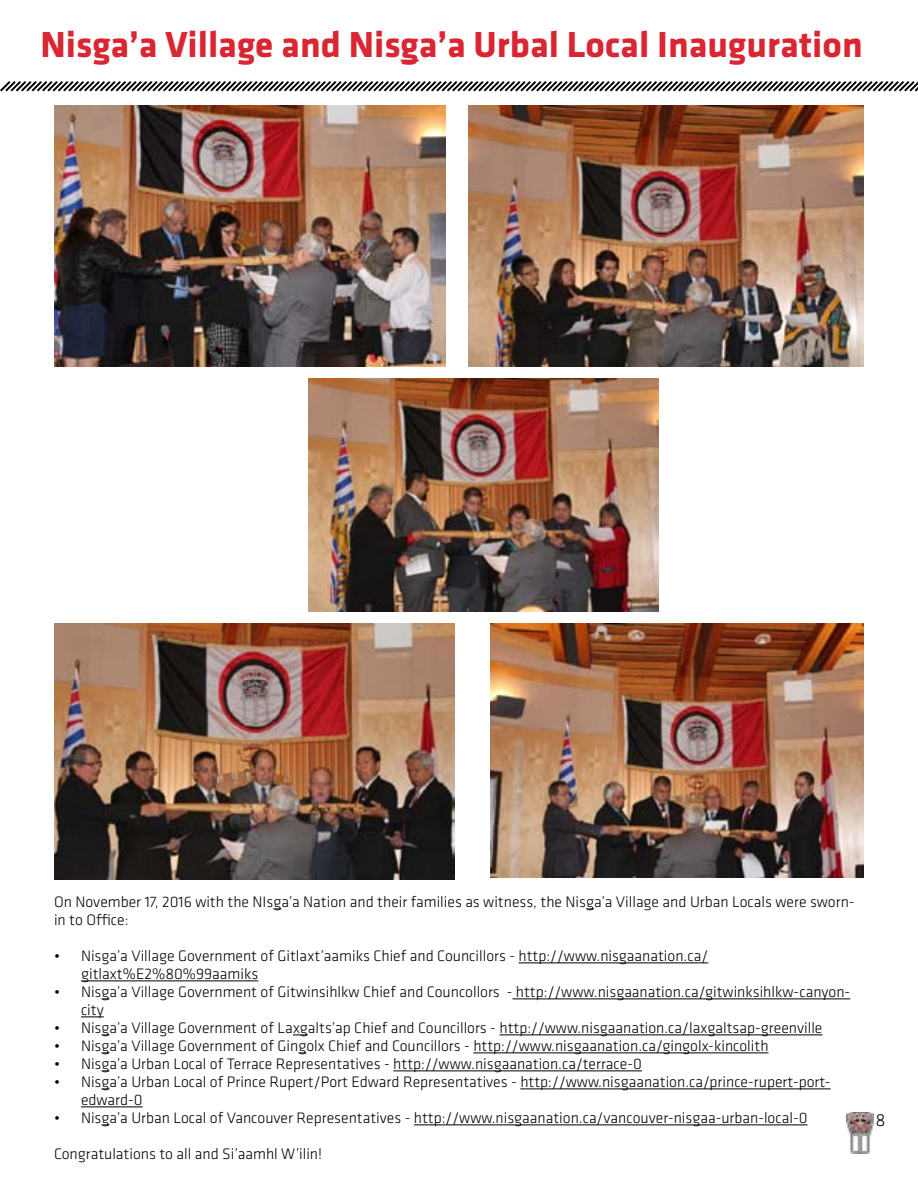
<style>
.page{position:relative;width:918px;height:1188px;background:#fff}
.page>*{position:absolute;margin:0;border:0;box-sizing:border-box;transform-origin:0 0}
.t1{font:700 37.5px "Klavika";color:#d92632}
.t2{font:300 18px "Klavika";color:#000}
.t3{font:300 15.75px/18px "Klavika";color:#000}
</style>
<div class="page">
<svg style="left:401px;top:60px;width:18px;height:1px"></svg>
<svg style="left:0;top:81px;width:918px;height:11px"></svg>
<img style="left:54px;top:106px;width:392px;height:261px">
<img style="left:468px;top:106px;width:396px;height:261px">
<img style="left:308px;top:378px;width:350px;height:233px">
<img style="left:54px;top:623px;width:400px;height:257px">
<img style="left:490px;top:623px;width:374px;height:255px">
<hr style="left:519px;top:962px;width:189px;height:1px;background:#000">
<hr style="left:81px;top:980px;width:177px;height:1px;background:#000">
<hr style="left:512px;top:998px;width:338px;height:1px;background:#000">
<svg style="left:81px;top:1016px;width:23px;height:1px"></svg>
<svg style="left:293px;top:1034px;width:15px;height:1px"></svg>
<hr style="left:499px;top:1034px;width:323px;height:1px;background:#000">
<hr style="left:473px;top:1052px;width:296px;height:1px;background:#000">
<hr style="left:393px;top:1070px;width:249px;height:1px;background:#000">
<hr style="left:520px;top:1088px;width:311px;height:1px;background:#000">
<hr style="left:81px;top:1106px;width:62px;height:1px;background:#000">
<hr style="left:414px;top:1124px;width:394px;height:1px;background:#000">
<img style="left:847px;top:1112px;width:27px;height:41px">
<h1 class="t1" style="left:40px;top:17px;width:824px">Nisga’a Village and Nisga’a Urbal Local Inauguration</h1>
<p class="t3" style="left:54px;top:893px;width:802px">On November 17, 2016 with the NIsga’a Nation and their families as witness, the Nisga’a Village and Urban Locals were sworn&shy;in to Office:</p>
<p class="t3" style="left:81px;top:947px;width:629px;text-indent:-27px">• Nisga’a Village Government of Gitlaxt’aamiks Chief and Councillors - http://www.nisgaanation.ca/ gitlaxt%E2%80%99aamiks</p>
<p class="t3" style="left:81px;top:983px;width:771px;text-indent:-27px">• Nisga’a Village Government of Gitwinsihlkw Chief and Councollors - http://www.nisgaanation.ca/gitwinksihlkw-canyon&shy;city</p>
<p class="t3" style="left:54px;top:1019px;width:770px">• Nisga’a Village Government of Laxgalts’ap Chief and Councillors - http://www.nisgaanation.ca/laxgaltsap-greenville</p>
<p class="t3" style="left:54px;top:1037px;width:716px">• Nisga’a Village Government of Gingolx Chief and Councillors - http://www.nisgaanation.ca/gingolx-kincolith</p>
<p class="t3" style="left:54px;top:1055px;width:589px">• Nisga’a Urban Local of Terrace Representatives - http://www.nisgaanation.ca/terrace-0</p>
<p class="t3" style="left:81px;top:1073px;width:751px;text-indent:-27px">• Nisga’a Urban Local of Prince Rupert/Port Edward Representatives - http://www.nisgaanation.ca/prince-rupert-port&shy;edward-0</p>
<p class="t3" style="left:54px;top:1109px;width:755px">• Nisga’a Urban Local of Vancouver Representatives - http://www.nisgaanation.ca/vancouver-nisgaa-urban-local-0</p>
<p class="t3" style="left:54px;top:1145px;width:270px">Congratulations to all and Si’aamhl W’ilin!</p>
<p class="t2" style="left:875px;top:1109px;width:12px">8</p>
</div>
